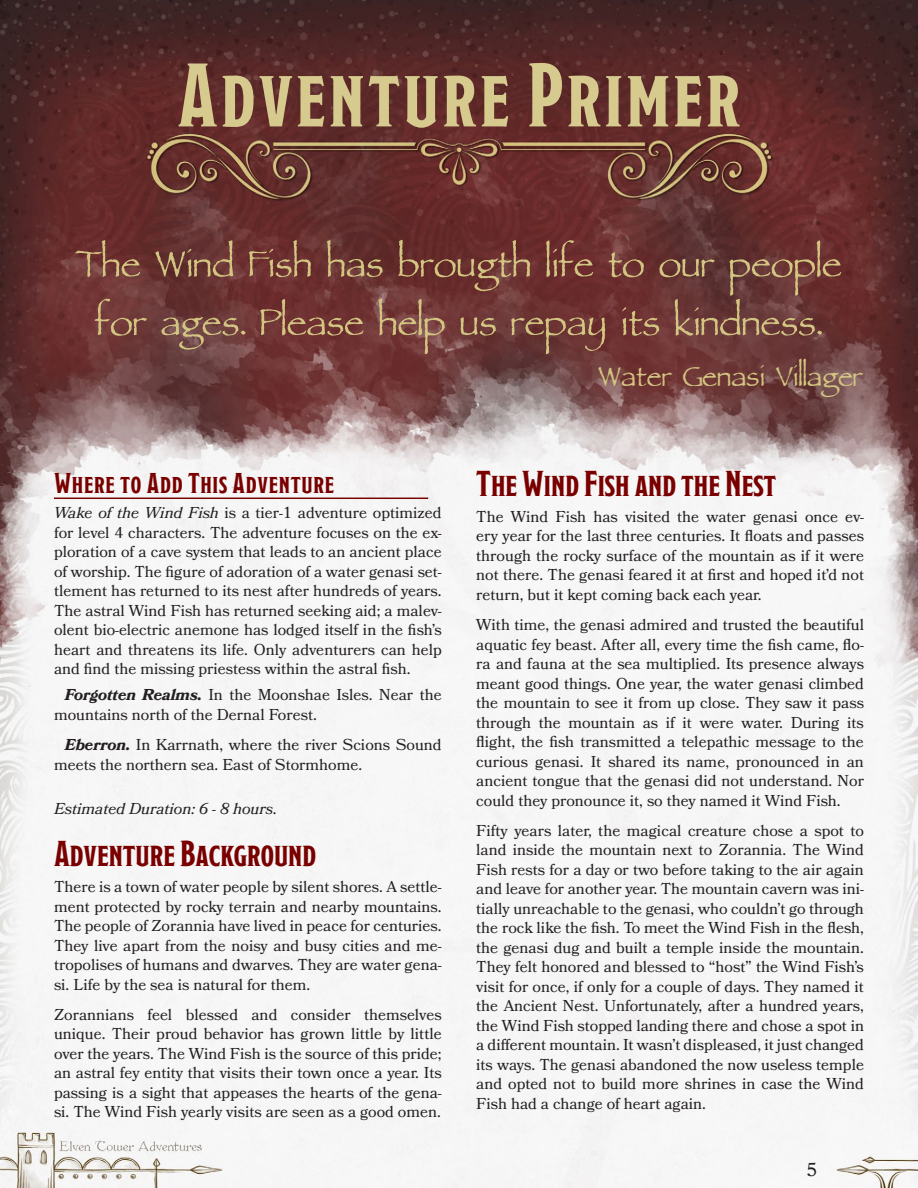
<style>
.page{position:relative;width:918px;height:1188px;background:#fff}
.page>*{position:absolute;margin:0;border:0;box-sizing:border-box;transform-origin:0 0}
.Chapter_Header{font:90px "Modesto Condensed";letter-spacing:.04em;color:#d6ca8e}
.Epigraph{font:60px/58.5px "Parchment MF";color:#d2c481;text-align:center}
.Epigraph_Author{font:45px "Parchment MF";color:#d2c481}
.Heading_1{font:36px "Modesto Condensed";color:#7a0000}
.Heading_2{font:700 28.5px "Modesto Condensed";letter-spacing:.025em;color:#7a0000}
.t1{font:18.6px "Bookmania";color:#231f20}
.Core_Body{font:15.75px/19.5px "Bookmania";color:#231f20;text-align:justify}
.Inline_Subhead{font:15.75px/19.5px "Bookmania";color:#231f20}
.Core_Metadata{font:italic 15.75px "Bookmania";color:#231f20}
.s1{font-style:italic}
.s2{font-weight:700;font-style:italic}
</style>
<div class="page">
<img style="left:0;top:0;width:918px;height:1188px">
<hr style="left:54px;top:498px;width:374px;height:1px;background:#7a0000">
<p class="Chapter_Header" style="left:178px;top:50px;width:564px">Adventure Primer</p>
<p class="Epigraph" style="left:76px;top:240px;width:768px">The Wind Fish has brougth life to our people for ages. Please help us repay its kindness.</p>
<p class="Epigraph_Author" style="left:598px;top:358px;width:267px">Water Genasi Villager</p>
<p class="Heading_2" style="left:54px;top:469px;width:282px">Where to Add This Adventure</p>
<p class="Core_Body" style="left:54px;top:503px;width:389px"><span class="s1">Wake of the Wind Fish</span> is a tier-1 adventure optimized for level 4 characters. The adventure focuses on the ex&shy;ploration of a cave system that leads to an ancient place of worship. The figure of adoration of a water genasi set&shy;tlement has returned to its nest after hundreds of years.<br>The astral Wind Fish has returned seeking aid; a malev&shy;olent bio-electric anemone has lodged itself in the fish’s heart and threatens its life. Only adventurers can help and find the missing priestess within the astral fish.</p>
<p class="Inline_Subhead" style="left:54px;top:685px;width:389px;text-indent:11px"><span class="s2">Forgotten Realms.</span> In the Moonshae Isles. Near the mountains north of the Dernal Forest.</p>
<p class="Inline_Subhead" style="left:54px;top:735px;width:389px;text-indent:11px"><span class="s2">Eberron.</span> In Karrnath, where the river Scions Sound meets the northern sea. East of Stormhome.</p>
<p class="Core_Metadata" style="left:54px;top:799px;width:223px">Estimated Duration: 6 - 8 hours.</p>
<p class="Heading_1" style="left:54px;top:835px;width:264px">Adventure Background</p>
<p class="Core_Body" style="left:54px;top:877px;width:389px">There is a town of water people by silent shores. A settle&shy;ment protected by rocky terrain and nearby mountains.<br>The people of Zorannia have lived in peace for centuries.<br>They live apart from the noisy and busy cities and me&shy;tropolises of humans and dwarves. They are water gena&shy;si. Life by the sea is natural for them.</p>
<p class="Core_Body" style="left:54px;top:1005px;width:389px">Zorannians feel blessed and consider themselves unique. Their proud behavior has grown little by little over the years. The Wind Fish is the source of this pride; an astral fey entity that visits their town once a year. Its passing is a sight that appeases the hearts of the gena&shy;si. The Wind Fish yearly visits are seen as a good omen.</p>
<p class="Heading_1" style="left:476px;top:465px;width:302px">The Wind Fish and the Nest</p>
<p class="Core_Body" style="left:476px;top:507px;width:389px">The Wind Fish has visited the water genasi once ev&shy;ery year for the last three centuries. It floats and passes through the rocky surface of the mountain as if it were not there. The genasi feared it at first and hoped it’d not return, but it kept coming back each year.</p>
<p class="Core_Body" style="left:476px;top:615px;width:389px">With time, the genasi admired and trusted the beautiful aquatic fey beast. After all, every time the fish came, flo&shy;ra and fauna at the sea multiplied. Its presence always meant good things. One year, the water genasi climbed the mountain to see it from up close. They saw it pass through the mountain as if it were water. During its flight, the fish transmitted a telepathic message to the curious genasi. It shared its name, pronounced in an ancient tongue that the genasi did not understand. Nor could they pronounce it, so they named it Wind Fish.</p>
<p class="Core_Body" style="left:476px;top:821px;width:389px">Fifty years later, the magical creature chose a spot to land inside the mountain next to Zorannia. The Wind Fish rests for a day or two before taking to the air again and leave for another year. The mountain cavern was ini&shy;tially unreachable to the genasi, who couldn’t go through the rock like the fish. To meet the Wind Fish in the flesh, the genasi dug and built a temple inside the mountain.<br>They felt honored and blessed to “host” the Wind Fish’s visit for once, if only for a couple of days. They named it the Ancient Nest. Unfortunately, after a hundred years, the Wind Fish stopped landing there and chose a spot in a different mountain. It wasn’t displeased, it just changed its ways. The genasi abandoned the now useless temple and opted not to build more shrines in case the Wind Fish had a change of heart again.</p>
<p class="t1" style="left:806px;top:1159px;width:12px">5</p>
</div>
